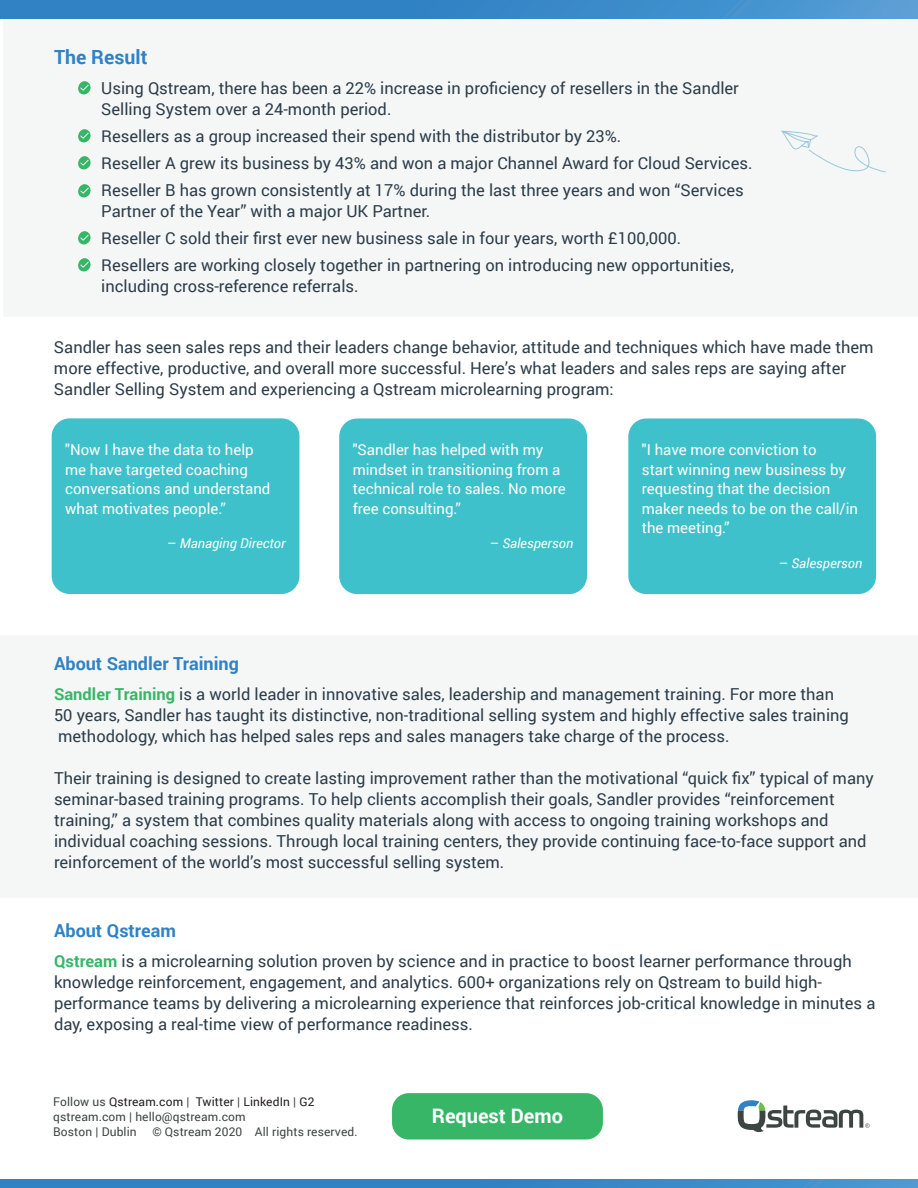
<style>
.page{position:relative;width:918px;height:1188px;background:#fff}
.page>*{position:absolute;margin:0;border:0;box-sizing:border-box;transform-origin:0 0}
.t1{font:700 19.95px "Roboto";color:#fff}
.t2{font:700 19.5px "Roboto";color:#3082c4}
.t3{font:700 18px "Roboto";color:#3082c4}
.t4{font:16.5px/21px "Roboto";color:#2c3d49}
.t5{font:15px/19.5px "Roboto";color:#fff}
.t6{font:italic 13.5px "Roboto";color:#fff}
.t7{font:12px/15px "Roboto";letter-spacing:.01em;color:#3c4542}
.s1{font-style:normal}
.s2{font-weight:700;color:#39b667}
.s3{font-weight:700;color:#37b668}
.s4{color:#231f20}
</style>
<div class="page">
<img style="left:0;top:1179px;width:918px;height:9px">
<div style="left:3px;top:12px;width:915px;height:305px;background:#f5f7f7"></div>
<div style="left:0;top:636px;width:918px;height:262px;background:#f5f7f7"></div>
<img style="left:0;top:0;width:918px;height:19px">
<img style="left:78px;top:81px;width:13px;height:14px">
<img style="left:78px;top:129px;width:13px;height:14px">
<img style="left:78px;top:156px;width:13px;height:14px">
<img style="left:78px;top:184px;width:13px;height:14px">
<img style="left:78px;top:258px;width:13px;height:14px">
<img style="left:78px;top:231px;width:13px;height:14px">
<div style="left:392px;top:1093px;width:211px;height:47px;background:#37b668;border-radius:17px"></div>
<svg style="left:738px;top:1100px;width:132px;height:32px"></svg>
<div style="left:52px;top:418px;width:247px;height:176px;background:#3ec1cb;border-radius:18px"></div>
<div style="left:339px;top:418px;width:248px;height:176px;background:#3ec1cb;border-radius:18px"></div>
<div style="left:628px;top:418px;width:248px;height:176px;background:#3ec1cb;border-radius:18px"></div>
<svg style="left:781px;top:131px;width:105px;height:42px"></svg>
<p class="t2" style="left:54px;top:43px;width:95px">The Result</p>
<p class="t4" style="left:101px;top:77px;width:639px">Using Qstream, there has been a 22% increase in proficiency of resellers in the Sandler<br>Selling System over a 24-month period.</p>
<p class="t4" style="left:101px;top:122px;width:653px;line-height:27px">Resellers as a group increased their spend with the distributor by 23%.<br>Reseller A grew its business by 43% and won a major Channel Award for Cloud Services.<br>Reseller B has grown consistently at 17% during the last three years and won “Services</p>
<p class="t4" style="left:101px;top:197px;width:634px;line-height:27px">Partner of the Year” with a major UK Partner.<br>Reseller C sold their first ever new business sale in four years, worth £100,000.<br>Resellers are working closely together in partnering on introducing new opportunities,</p>
<p class="t4" style="left:101px;top:275px;width:259px">including cross-reference referrals.</p>
<p class="t4" style="left:54px;top:336px;width:821px">Sandler has seen sales reps and their leaders change behavior, attitude and techniques which have made them more effective, productive, and overall more successful. Here’s what leaders and sales reps are saying after<br>Sandler Selling System and experiencing a Qstream microlearning program:</p>
<p class="t5" style="left:65px;top:440px;width:207px">"Now I have the data to help me have targeted coaching conversations and understand what motivates people.”</p>
<p class="t6" style="left:167px;top:534px;width:120px"><span class="s1">–</span> Managing Director</p>
<p class="t5" style="left:353px;top:440px;width:214px">"Sandler has helped with my mindset in transitioning from a technical role to sales. No more free consulting.”</p>
<p class="t6" style="left:490px;top:534px;width:85px"><span class="s1">–</span> Salesperson</p>
<p class="t5" style="left:642px;top:440px;width:218px">"I have more conviction to<br>start winning new business by requesting that the decision maker needs to be on the call/in the meeting.”</p>
<p class="t6" style="left:779px;top:554px;width:85px"><span class="s1">–</span> Salesperson</p>
<p class="t3" style="left:54px;top:651px;width:186px">About Sandler Training</p>
<p class="t4" style="left:54px;top:683px;width:796px"><span class="s2">Sandler Training</span> is a world leader in innovative sales, leadership and management training. For more than<br>50 years, Sandler has taught its distinctive, non-traditional selling system and highly effective sales training methodology, which has helped sales reps and sales managers take charge of the process.</p>
<p class="t4" style="left:54px;top:767px;width:821px">Their training is designed to create lasting improvement rather than the motivational “quick fix” typical of many seminar-based training programs. To help clients accomplish their goals, Sandler provides “reinforcement training,” a system that combines quality materials along with access to ongoing training workshops and individual coaching sessions. Through local training centers, they provide continuing face-to-face support and reinforcement of the world’s most successful selling system.</p>
<p class="t3" style="left:54px;top:918px;width:123px">About Qstream</p>
<p class="t4" style="left:54px;top:950px;width:823px"><span class="s3">Qstream</span> is a microlearning solution proven by science and in practice to boost learner performance through knowledge reinforcement, engagement, and analytics. 600+ organizations rely on Qstream to build high&shy;performance teams by delivering a microlearning experience that reinforces job-critical knowledge in minutes a day, exposing a real-time view of performance readiness.</p>
<p class="t7" style="left:53px;top:1094px;width:263px">Follow us <span class="s4">Qstream.com</span> | <span class="s4">Twitter</span> | <span class="s4">LinkedIn</span> | <span class="s4">G2 </span>qstream.com | hello@qstream.com<br>Boston | Dublin</p>
<p class="t7" style="left:152px;top:1124px;width:207px">© Qstream 2020 All rights reserved.</p>
<p class="t1" style="left:432px;top:1102px;width:133px">Request Demo</p>
</div>
